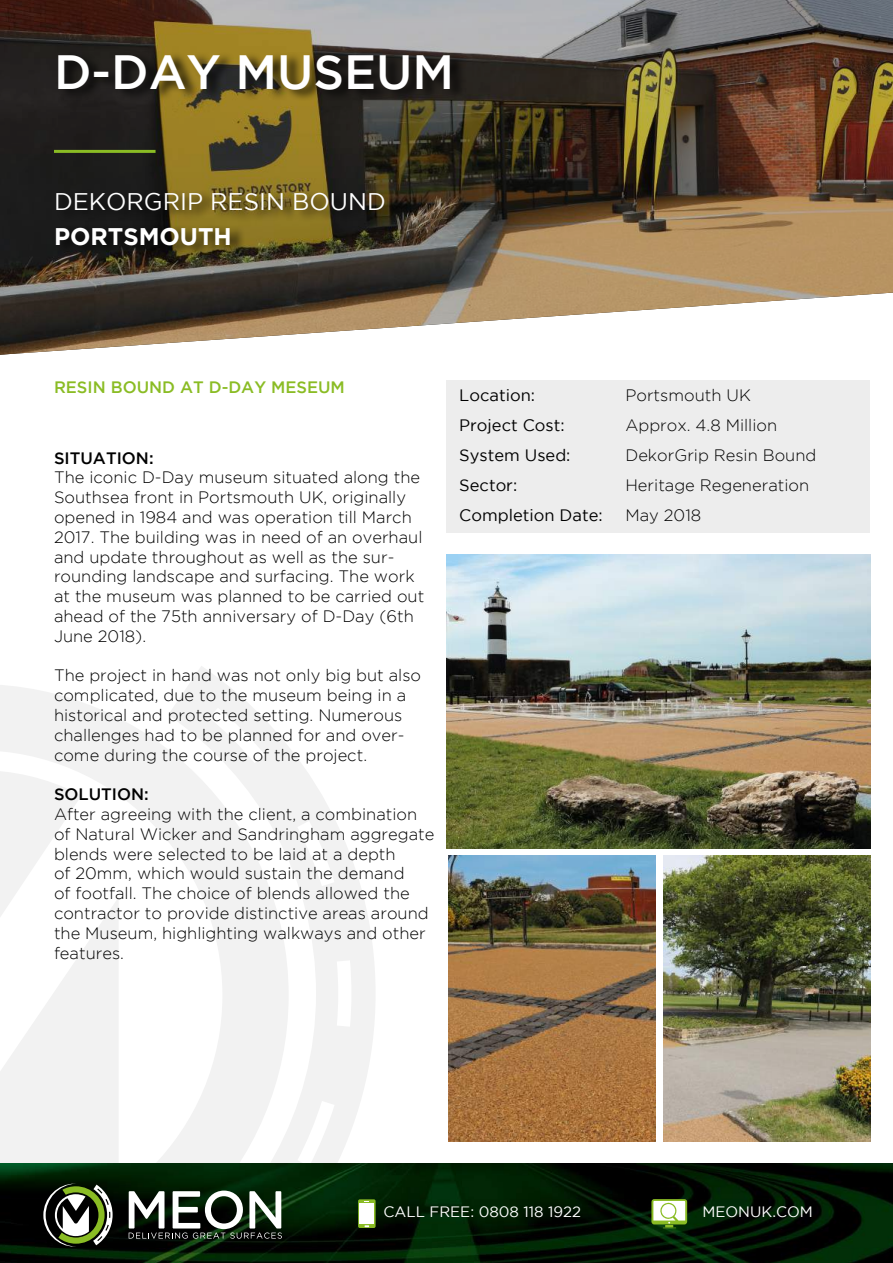
<style>
.page{position:relative;width:893px;height:1263px;background:#fff}
.page>*{position:absolute;margin:0;border:0;box-sizing:border-box;transform-origin:0 0}
.t1{font:500 48px "Gotham";color:#fff}
.t2{font:24px "Gotham";color:#fff}
.t3{font:700 24px "Gotham";color:#fff}
.t4{font:300 16.5px/19.8px "Gotham";color:#000}
.t5{font:16.5px/30px "Gotham";color:#000}
.t6{font:500 16.5px "Gotham";color:#8abc24}
.t7{font:500 16.5px "Gotham";color:#000}
.t8{font:15px "Gotham";color:#fff}
</style>
<div class="page">
<svg style="left:190px;top:666px;width:186px;height:498px"></svg>
<svg style="left:0;top:684px;width:289px;height:480px;fill:#f2f2f2"></svg>
<img style="left:0;top:1164px;width:893px;height:99px">
<svg style="left:358px;top:1199px;width:18px;height:29px"></svg>
<div style="left:360px;top:1203px;width:14px;height:20px;background:#fff"></div>
<svg style="left:651px;top:1199px;width:36px;height:30px"></svg>
<svg style="left:129px;top:1190px;width:153px;height:49px"></svg>
<svg style="left:43px;top:1183px;width:70px;height:64px"></svg>
<img style="left:0;top:0;width:893px;height:355px">
<div style="left:58px;top:51px;width:408px;height:51px;background:#000;opacity:.75"></div>
<div style="left:56px;top:189px;width:344px;height:33px;background:#000;opacity:.75"></div>
<div style="left:56px;top:224px;width:190px;height:33px;background:#000;opacity:.75"></div>
<hr style="left:54px;top:150px;width:102px;height:3px;background:#8abc24">
<div style="left:446px;top:381px;width:424px;height:152px;background:#ededed"></div>
<img style="left:446px;top:554px;width:424px;height:294px">
<img style="left:449px;top:856px;width:206px;height:285px">
<img style="left:664px;top:856px;width:206px;height:285px">
<h1 class="t1" style="left:54px;top:45px;width:402px">D-DAY MUSEUM</h1>
<h2 class="t2" style="left:54px;top:188px;width:333px">DEKORGRIP RESIN BOUND</h2>
<h2 class="t3" style="left:54px;top:222px;width:179px">PORTSMOUTH</h2>
<p class="t6" style="left:54px;top:377px;width:292px">RESIN BOUND AT D-DAY MESEUM</p>
<p class="t7" style="left:54px;top:448px;width:101px">SITUATION:</p>
<p class="t4" style="left:54px;top:467px;width:372px">The iconic D-Day museum situated along the Southsea front in Portsmouth UK, originally opened in 1984 and was operation till March 2017. The building was in need of an overhaul and update throughout as well as the sur&shy;rounding landscape and surfacing. The work at the museum was planned to be carried out ahead of the 75th anniversary of D-Day (6th June 2018).</p>
<p class="t4" style="left:54px;top:665px;width:369px">The project in hand was not only big but also complicated, due to the museum being in a historical and protected setting. Numerous challenges had to be planned for and over&shy;come during the course of the project.</p>
<p class="t7" style="left:54px;top:785px;width:96px">SOLUTION:</p>
<p class="t4" style="left:54px;top:804px;width:382px">After agreeing with the client, a combination of Natural Wicker and Sandringham aggregate blends were selected to be laid at a depth<br>of 20mm, which would sustain the demand<br>of footfall. The choice of blends allowed the contractor to provide distinctive areas around the Museum, highlighting walkways and other features.</p>
<p class="t5" style="left:459px;top:380px;width:145px">Location:<br>Project Cost:<br>System Used:<br>Sector:<br>Completion Date:</p>
<p class="t4" style="left:625px;top:380px;width:192px;line-height:30px">Portsmouth UK<br>Approx. 4.8 Million<br>DekorGrip Resin Bound<br>Heritage Regeneration<br>May 2018</p>
<p class="t8" style="left:384px;top:1203px;width:199px">CALL FREE: 0808 118 1922</p>
<p class="t8" style="left:702px;top:1203px;width:112px">MEONUK.COM</p>
</div>
